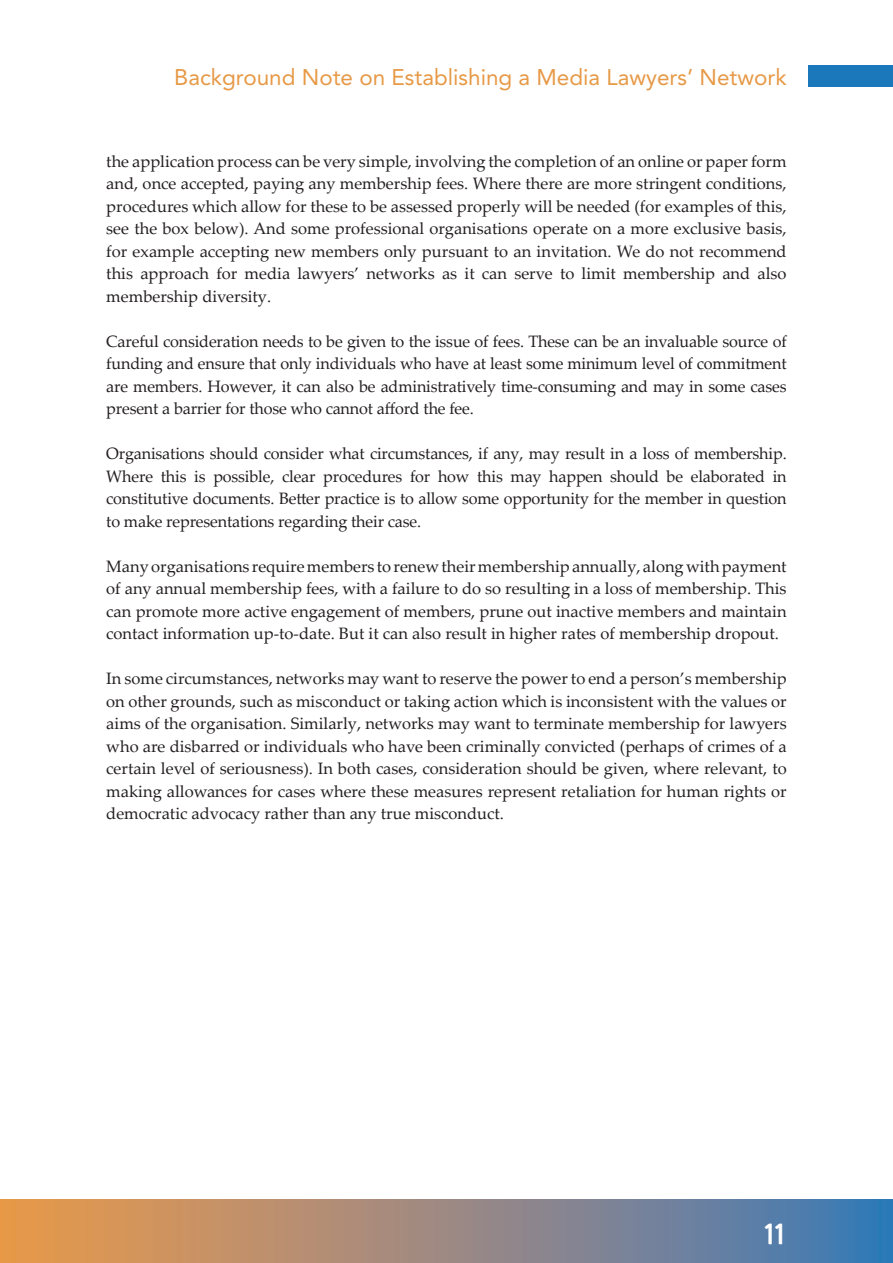
<style>
.page{position:relative;width:893px;height:1263px;background:#fff}
.page>*{position:absolute;margin:0;border:0;box-sizing:border-box;transform-origin:0 0}
.t1{font:700 28.5px "Sommet Rounded";color:#fff}
.t2{font:22.5px "Avenir LT Std";color:#e79946}
.t3{font:16.5px/22.5px "Palatino Linotype";color:#231f20;text-align:justify}
</style>
<div class="page">
<svg style="left:0;top:1199px;width:893px;height:64px;background:#988981"></svg>
<div style="left:808px;top:66px;width:85px;height:21px;background:#1b79bb"></div>
<h2 class="t2" style="left:174px;top:64px;width:614px">Background Note on Establishing a Media Lawyers’ Network</h2>
<p class="t3" style="left:106px;top:149px;width:682px">the application process can be very simple, involving the completion of an online or paper form and, once accepted, paying any membership fees. Where there are more stringent conditions, procedures which allow for these to be assessed properly will be needed (for examples of this, see the box below). And some professional organisations operate on a more exclusive basis, for example accepting new members only pursuant to an invitation. We do not recommend this approach for media lawyers’ networks as it can serve to limit membership and also membership diversity.</p>
<p class="t3" style="left:106px;top:329px;width:682px">Careful consideration needs to be given to the issue of fees. These can be an invaluable source of funding and ensure that only individuals who have at least some minimum level of commitment are members. However, it can also be administratively time-consuming and may in some cases present a barrier for those who cannot afford the fee.</p>
<p class="t3" style="left:106px;top:442px;width:682px">Organisations should consider what circumstances, if any, may result in a loss of membership.<br>Where this is possible, clear procedures for how this may happen should be elaborated in constitutive documents. Better practice is to allow some opportunity for the member in question to make representations regarding their case.</p>
<p class="t3" style="left:106px;top:554px;width:682px">Many organisations require members to renew their membership annually, along with payment of any annual membership fees, with a failure to do so resulting in a loss of membership. This can promote more active engagement of members, prune out inactive members and maintain contact information up-to-date. But it can also result in higher rates of membership dropout.</p>
<p class="t3" style="left:106px;top:667px;width:682px">In some circumstances, networks may want to reserve the power to end a person’s membership on other grounds, such as misconduct or taking action which is inconsistent with the values or aims of the organisation. Similarly, networks may want to terminate membership for lawyers who are disbarred or individuals who have been criminally convicted (perhaps of crimes of a certain level of seriousness). In both cases, consideration should be given, where relevant, to making allowances for cases where these measures represent retaliation for human rights or democratic advocacy rather than any true misconduct.</p>
<h1 class="t1" style="left:763px;top:1215px;width:25px">11</h1>
</div>
